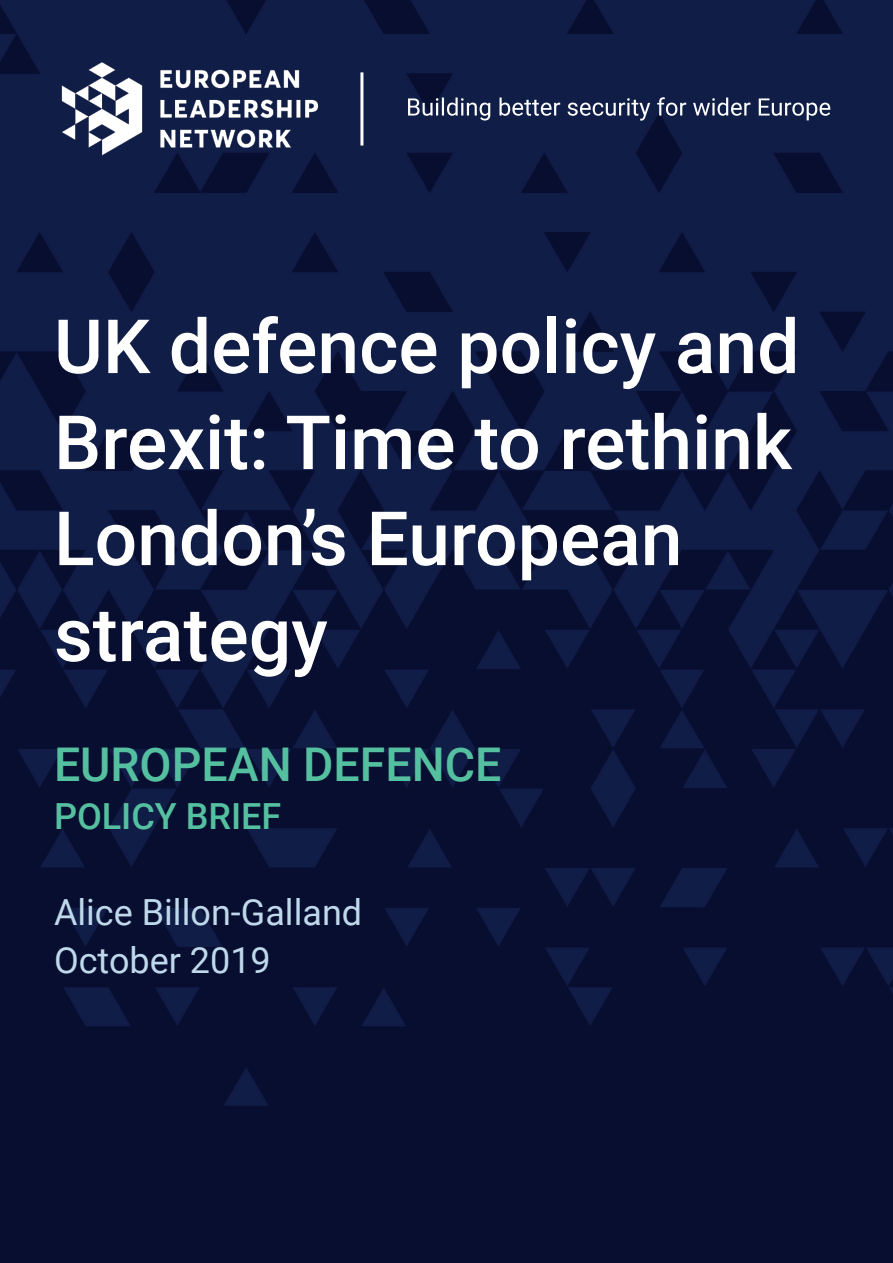
<style>
.page{position:relative;width:893px;height:1263px;background:#fff}
.page>*{position:absolute;margin:0;border:0;box-sizing:border-box;transform-origin:0 0}
.t1{font:500 75px/96px "Roboto";color:#fff}
.t2{font:500 46.5px "Roboto";color:#55c0a0}
.t3{font:36px/48px "Roboto";color:#bfd8eb}
.t4{font:500 36px "Roboto";color:#55c0a0}
</style>
<div class="page">
<img style="left:0;top:0;width:893px;height:1263px">
<img style="left:54px;top:55px;width:271px;height:108px">
<hr style="left:360px;top:72px;width:3px;height:74px;background:#fff">
<svg style="left:408px;top:97px;width:422px;height:24px;background:#424c6d"></svg>
<p class="t1" style="left:54px;top:299px;width:747px">UK defence policy and<br>Brexit: Time to rethink<br>London’s European strategy</p>
<p class="t2" style="left:54px;top:738px;width:449px">EUROPEAN DEFENCE</p>
<p class="t4" style="left:54px;top:796px;width:229px">POLICY BRIEF</p>
<p class="t3" style="left:54px;top:889px;width:310px">Alice Billon-Galland<br>October 2019</p>
</div>
